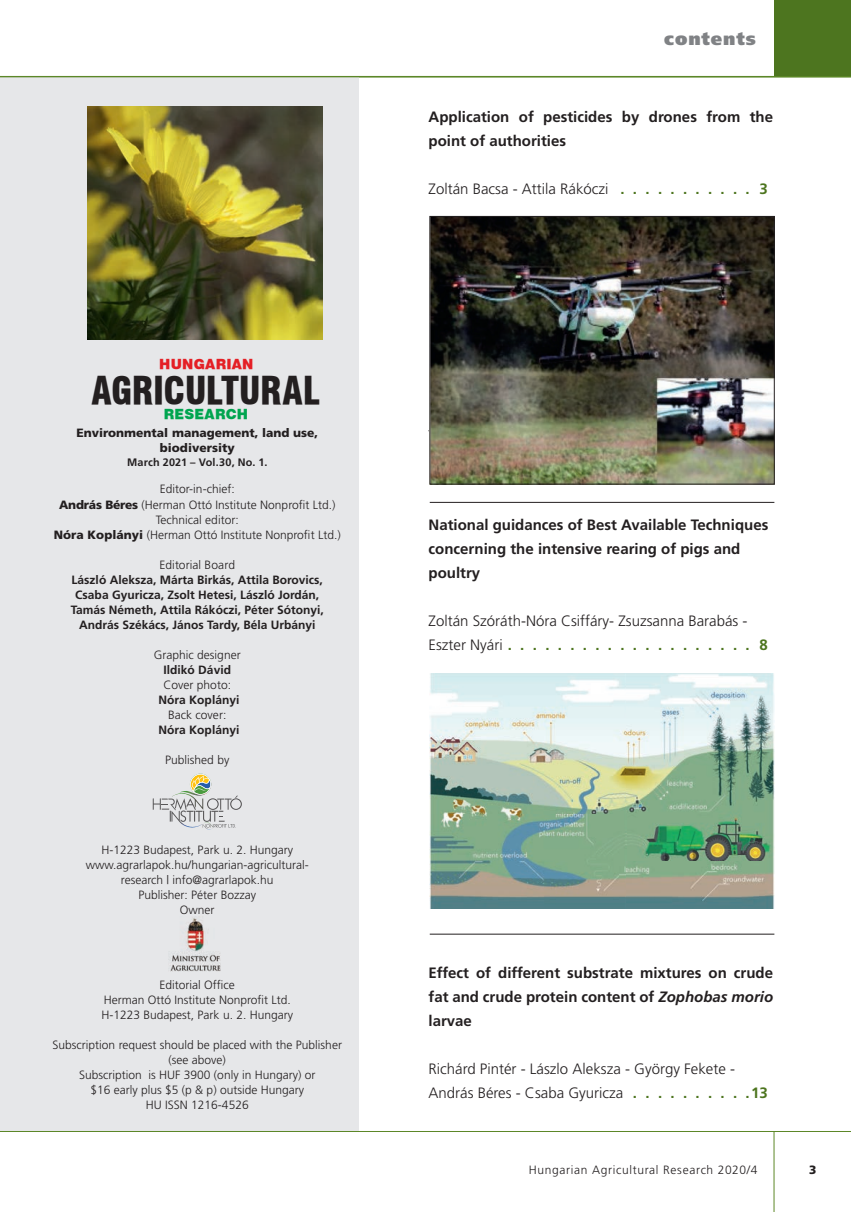
<style>
.page{position:relative;width:851px;height:1212px;background:#fff}
.page>*{position:absolute;margin:0;border:0;box-sizing:border-box;transform-origin:0 0}
.t1{font:36.9px "Swiss 721 Blk Cn PFL";letter-spacing:-.015em;color:#231f20}
.t2{font:900 18px "Frutiger QS";letter-spacing:.05em;color:#808285}
.t3{font:700 15px/24px "Frutiger QS";color:#231f20}
.t4{font:300 15px/24px "Frutiger QS";color:#231f20}
.t5{font:13.8px "Swiss 721 Blk PFL";letter-spacing:.015em;color:#e41f25}
.t6{font:13.8px "Swiss 721 Blk PFL";letter-spacing:.015em;color:#00a54f}
.t7{font:300 12px/15px "Frutiger QS";color:#231f20;text-align:center}
.t8{font:700 12px/15px "Frutiger QS";color:#231f20;text-align:center}
.t9{font:900 12px/15px "Frutiger QS";color:#231f20;text-align:center}
.t10{font:300 12px "Frutiger QS";letter-spacing:.055em;color:#231f20}
.t11{font:700 10.8px "Frutiger QS";letter-spacing:.02em;color:#231f20}
.s1{font-weight:900}
.s2{font-weight:700;color:#4d751f}
.s3{font-style:italic}
</style>
<div class="page">
<hr style="left:0;top:77px;width:850px;height:1px;background:#5c8727">
<hr style="left:773px;top:1131px;width:1px;height:81px;background:#5c8727">
<div style="left:774px;top:0;width:76px;height:77px;background:#4d751f"></div>
<div style="left:0;top:77px;width:358px;height:1055px;background:#e6e7e9"></div>
<hr style="left:0;top:76px;width:850px;height:1px;background:#5c8727">
<hr style="left:428px;top:430px;width:345px;height:1px;background:#231f20">
<hr style="left:429px;top:502px;width:345px;height:1px;background:#231f20">
<svg style="left:153px;top:774px;width:89px;height:56px"></svg>
<img style="left:88px;top:106px;width:235px;height:234px">
<img style="left:170px;top:916px;width:51px;height:56px">
<hr style="left:0;top:1131px;width:850px;height:1px;background:#5c8727">
<img style="left:431px;top:218px;width:341px;height:264px">
<div style="left:429px;top:216px;width:345px;height:268px;border:1px solid #231f20"></div>
<img style="left:429px;top:673px;width:345px;height:236px">
<hr style="left:429px;top:934px;width:345px;height:1px;background:#231f20">
<p class="t5" style="left:159px;top:355px;width:96px">HUNGARIAN</p>
<p class="t6" style="left:164px;top:405px;width:86px">RESEARCH</p>
<h1 class="t1" style="left:92px;top:366px;width:230px">AGRICULTURAL</h1>
<p class="t9" style="left:76px;top:425px;width:243px">Environmental management, land use, biodiversity</p>
<p class="t11" style="left:127px;top:456px;width:142px">March 2021 – Vol.30, No. 1.</p>
<p class="t7" style="left:54px;top:481px;width:288px">Editor-in-chief:<br><span class="s1">András Béres</span> (Herman Ottó Institute Nonprofit Ltd.)<br>Technical editor:<br><span class="s1">Nóra Koplányi</span> (Herman Ottó Institute Nonprofit Ltd.)</p>
<p class="t7" style="left:159px;top:557px;width:77px">Editorial Board</p>
<p class="t8" style="left:71px;top:572px;width:254px">László Aleksza, Márta Birkás, Attila Borovics, Csaba Gyuricza, Zsolt Hetesi, László Jordán, Tamás Németh, Attila Rákóczi, Péter Sótonyi, András Székács, János Tardy, Béla Urbányi</p>
<p class="t7" style="left:154px;top:647px;width:88px">Graphic designer</p>
<p class="t8" style="left:164px;top:662px;width:69px">Ildikó Dávid</p>
<p class="t7" style="left:164px;top:677px;width:69px">Cover photo:</p>
<p class="t8" style="left:159px;top:692px;width:82px">Nóra Koplányi</p>
<p class="t7" style="left:168px;top:707px;width:59px">Back cover:</p>
<p class="t8" style="left:159px;top:722px;width:82px">Nóra Koplányi</p>
<p class="t7" style="left:165px;top:752px;width:66px">Published by</p>
<p class="t7" style="left:86px;top:842px;width:224px">H-1223 Budapest, Park u. 2. Hungary www.agrarlapok.hu/hungarian-agricultural&shy;research | info@agrarlapok.hu<br>Publisher: Péter Bozzay<br>Owner</p>
<p class="t7" style="left:101px;top:977px;width:193px">Editorial Office<br>Herman Ottó Institute Nonprofit Ltd.<br>H-1223 Budapest, Park u. 2. Hungary</p>
<p class="t7" style="left:53px;top:1037px;width:291px">Subscription request should be placed with the Publisher (see above)<br>Subscription is HUF 3900 (only in Hungary) or<br>$16 early plus $5 (p &amp; p) outside Hungary<br>HU ISSN 1216-4526</p>
<h2 class="t2" style="left:664px;top:28px;width:93px">contents</h2>
<p class="t3" style="left:428px;top:104px;width:346px">Application of pesticides by drones from the point of authorities</p>
<p class="t4" style="left:428px;top:176px;width:340px">Zoltán Bacsa - Attila Rákóczi <span class="s2">. . . . . . . . . . . 3</span></p>
<p class="t3" style="left:428px;top:512px;width:341px">National guidances of Best Available Techniques concerning the intensive rearing of pigs and poultry</p>
<p class="t4" style="left:428px;top:608px;width:340px">Zoltán Szóráth-Nóra Csiffáry- Zsuzsanna Barabás -<br>Eszter Nyári <span class="s2">. . . . . . . . . . . . . . . . . . . . 8</span></p>
<p class="t3" style="left:428px;top:961px;width:346px;text-align:justify">Effect of different substrate mixtures on crude fat and crude protein content of <span class="s3">Zophobas morio </span>larvae</p>
<p class="t4" style="left:428px;top:1057px;width:340px">Richárd Pintér - Lászlo Aleksza - György Fekete -<br>András Béres - Csaba Gyuricza <span class="s2">. . . . . . . . . .13</span></p>
<p class="t10" style="left:528px;top:1163px;width:230px">Hungarian Agricultural Research 2020/4</p>
<p class="t9" style="left:808px;top:1162px;width:9px">3</p>
</div>
